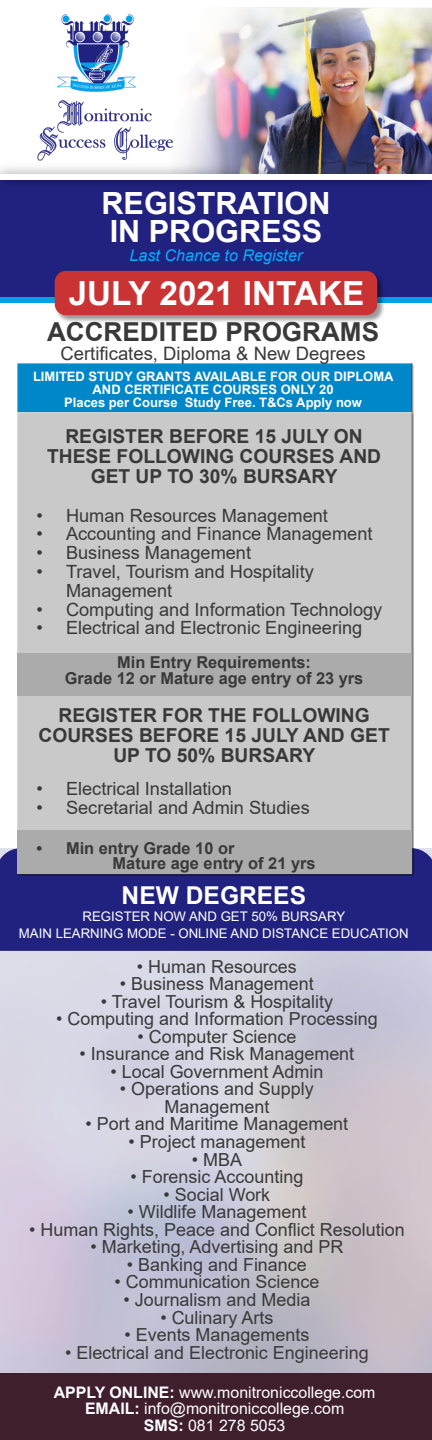
<style>
.page{position:relative;width:432px;height:1440px;background:#fff}
.page>*{position:absolute;margin:0;border:0;box-sizing:border-box;transform-origin:0 0}
.t1{font:700 33.3px "Arial";color:#fff}
.t2{font:700 30.6px/28.4px "Arial";color:#fff}
.t3{font:700 26.1px "Arial";color:#393939}
.t4{font:700 24.6px "Arial";color:#fff}
.t5{font:700 19.3px/19.9px "Arial";color:#393939;text-align:center}
.t6{font:18.5px "Arial";color:#393939}
.t7{font:18.2px/18.8px "Arial";color:#393939}
.t8{font:18px/17.6px "Arial";color:#393939;text-align:center}
.t9{font:700 16.4px/16.1px "Arial";color:#393939;text-align:center}
.t10{font:italic 16.1px "Arial";color:#06adfb}
.t11{font:15.9px/16.4px "Arial";color:#fff;text-align:center}
.t12{font:13.2px/17.2px "Arial";color:#fff;text-align:center}
.t13{font:700 13px/13.4px "Arial";color:#fff;text-align:center}
.s1{font-weight:700}
</style>
<div class="page">
<img style="left:172px;top:7px;width:260px;height:156px">
<img style="left:58px;top:15px;width:78px;height:77px">
<img style="left:58px;top:100px;width:94px;height:26px">
<img style="left:37px;top:126px;width:135px;height:34px">
<div style="left:0;top:175px;width:432px;height:125px;background:#212280"></div>
<div style="left:0;top:848px;width:432px;height:526px;background:#212280;opacity:.14"></div>
<div style="left:0;top:1374px;width:432px;height:66px;background:#3f1e2e"></div>
<img style="left:17px;top:364px;width:396px;height:512px">
<div style="left:17px;top:653px;width:394px;height:42px;background:#ababab"></div>
<div style="left:17px;top:831px;width:394px;height:43px;background:#ababab"></div>
<img style="left:0;top:163px;width:432px;height:22px">
<div style="left:0;top:175px;width:432px;height:5px;background:#fff"></div>
<div style="left:0;top:298px;width:432px;height:5px;background:#04a0e9"></div>
<img style="left:55px;top:271px;width:331px;height:51px">
<div style="left:55px;top:271px;width:322px;height:44px;background:#ca3333;border-radius:11px"></div>
<h2 class="t2" style="left:102px;top:192px;width:231px">REGISTRATION<br>IN PROGRESS</h2>
<p class="t10" style="left:130px;top:249px;width:174px">Last Chance to Register</p>
<h1 class="t1" style="left:69px;top:281px;width:297px">JULY 2021 INTAKE</h1>
<h3 class="t3" style="left:47px;top:322px;width:334px">ACCREDITED PROGRAMS</h3>
<p class="t6" style="left:61px;top:347px;width:307px">Certificates, Diploma &amp; New Degrees</p>
<p class="t13" style="left:33px;top:370px;width:362px">LIMITED STUDY GRANTS AVAILABLE FOR OUR DIPLOMA<br>AND CERTIFICATE COURSES ONLY 20<br>Places per Course Study Free. T&amp;Cs Apply now</p>
<p class="t5" style="left:47px;top:428px;width:336px">REGISTER BEFORE 15 JULY ON<br>THESE FOLLOWING COURSES AND<br>GET UP TO 30% BURSARY</p>
<p class="t7" style="left:37px;top:508px;width:293px">• Human Resources Management</p>
<p class="t7" style="left:37px;top:526px;width:338px">• Accounting and Finance Management</p>
<p class="t7" style="left:37px;top:545px;width:216px">• Business Management</p>
<p class="t7" style="left:66px;top:564px;width:249px;text-indent:-29px">• Travel, Tourism and Hospitality<br>Management</p>
<p class="t7" style="left:37px;top:601px;width:347px">• Computing and Information Technology</p>
<p class="t7" style="left:37px;top:620px;width:327px">• Electrical and Electronic Engineering</p>
<p class="t9" style="left:65px;top:655px;width:300px">Min Entry Requirements:<br>Grade 12 or Mature age entry of 23 yrs</p>
<p class="t5" style="left:38px;top:708px;width:353px">REGISTER FOR THE FOLLOWING<br>COURSES BEFORE 15 JULY AND GET<br>UP TO 50% BURSARY</p>
<p class="t7" style="left:37px;top:781px;width:197px">• Electrical Installation</p>
<p class="t7" style="left:37px;top:800px;width:275px">• Secretarial and Admin Studies</p>
<p class="t9" style="left:113px;top:842px;width:204px;line-height:15.2px;text-align:left;text-indent:-76px">• Min entry Grade 10 or<br>Mature age entry of 21 yrs</p>
<h3 class="t4" style="left:122px;top:886px;width:186px">NEW DEGREES</h3>
<p class="t12" style="left:19px;top:909px;width:391px">REGISTER NOW AND GET 50% BURSARY<br>MAIN LEARNING MODE - ONLINE AND DISTANCE EDUCATION</p>
<p class="t8" style="left:137px;top:959px;width:161px">• Human Resources</p>
<p class="t8" style="left:120px;top:977px;width:195px">• Business Management</p>
<p class="t8" style="left:101px;top:994px;width:234px">• Travel Tourism &amp; Hospitality</p>
<p class="t8" style="left:56px;top:1012px;width:323px">• Computing and Information Processing</p>
<p class="t8" style="left:137px;top:1029px;width:160px">• Computer Science</p>
<p class="t8" style="left:80px;top:1047px;width:276px">• Insurance and Risk Management</p>
<p class="t8" style="left:111px;top:1064px;width:214px">• Local Government Admin</p>
<p class="t8" style="left:120px;top:1082px;width:195px">• Operations and Supply<br>Management</p>
<p class="t8" style="left:86px;top:1117px;width:264px">• Port and Maritime Management</p>
<p class="t8" style="left:128px;top:1135px;width:178px">• Project management</p>
<p class="t8" style="left:192px;top:1152px;width:52px">• MBA</p>
<p class="t8" style="left:130px;top:1170px;width:174px">• Forensic Accounting</p>
<p class="t8" style="left:164px;top:1187px;width:108px">• Social Work</p>
<p class="t8" style="left:127px;top:1205px;width:180px">• Wildlife Management</p>
<p class="t8" style="left:29px;top:1222px;width:377px">• Human Rights, Peace and Conflict Resolution</p>
<p class="t8" style="left:91px;top:1240px;width:254px">• Marketing, Advertising and PR</p>
<p class="t8" style="left:127px;top:1257px;width:181px">• Banking and Finance</p>
<p class="t8" style="left:115px;top:1275px;width:206px">• Communication Science</p>
<p class="t8" style="left:123px;top:1293px;width:188px">• Journalism and Media</p>
<p class="t8" style="left:160px;top:1310px;width:115px">• Culinary Arts</p>
<p class="t8" style="left:124px;top:1328px;width:186px">• Events Managements</p>
<p class="t8" style="left:65px;top:1345px;width:305px">• Electrical and Electronic Engineering</p>
<p class="t11" style="left:54px;top:1386px;width:323px"><span class="s1">APPLY ONLINE:</span> www.monitroniccollege.com<br><span class="s1">EMAIL:</span> info@monitroniccollege.com<br><span class="s1">SMS:</span> 081 278 5053</p>
</div>
